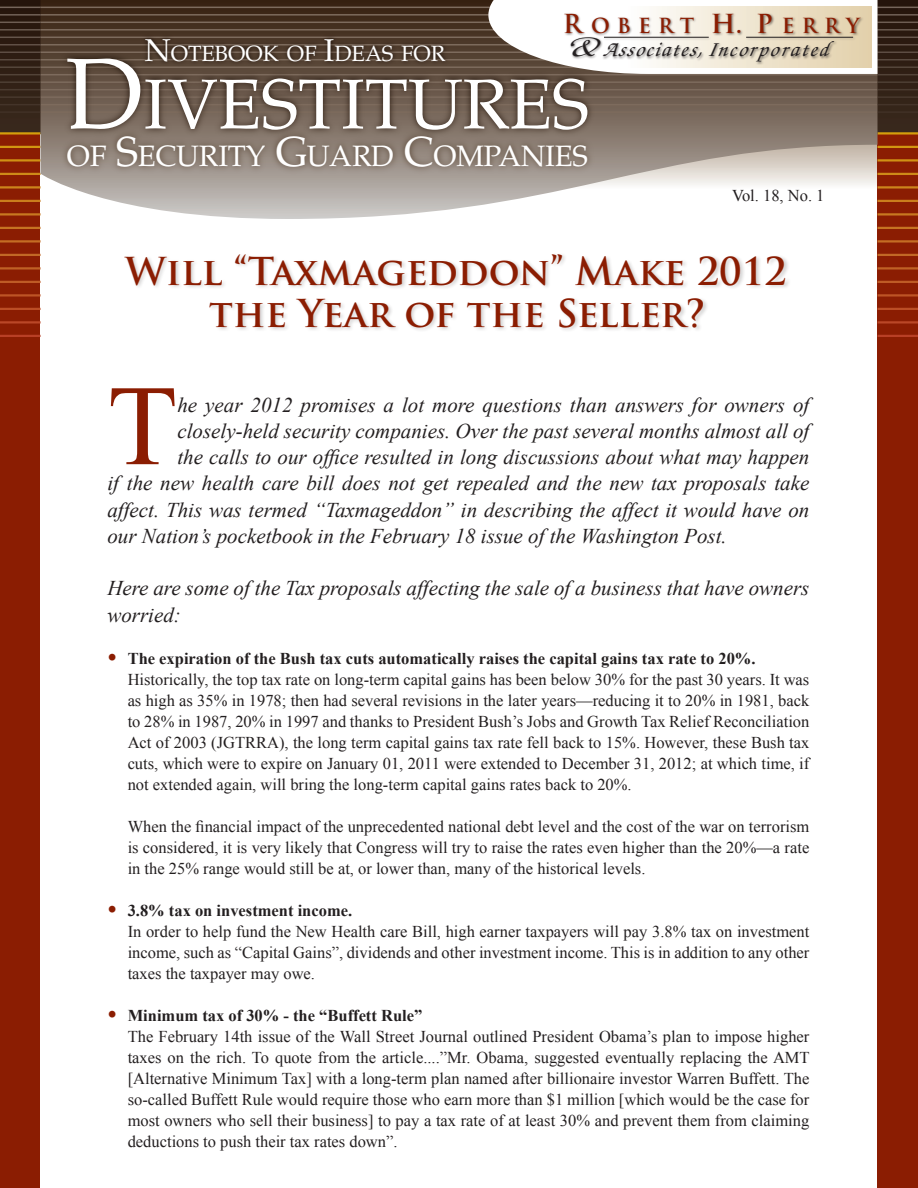
<style>
.page{position:relative;width:918px;height:1188px;background:#fff}
.page>*{position:absolute;margin:0;border:0;box-sizing:border-box;transform-origin:0 0}
.t1{font:114.6px "Times New Roman";color:#8b1d02}
.t2{font:100.5px "Palatino";color:#fff}
.t3{font:70.35px "Palatino";color:#fff}
.t4{font:700 37.5px/42px "Trajan Pro";color:#8b1d02;text-align:center}
.t5{font:29.4px "Palatino";letter-spacing:-.01em;color:#fff}
.t6{font:italic 500 22.2px "Zapf Chancery";letter-spacing:.07em;color:#231f20}
.t7{font:22.05px "Palatino";color:#fff}
.t8{font:italic 21px/26.2px "Times New Roman";color:#231f20}
.t9{font:700 20.25px "Trajan";letter-spacing:.35em;color:#8b1d02}
.t10{font:16.5px/21px "Times New Roman";color:#231f20}
.s1{font-size:25.5px}
.s2{font-family:"Windsor";font-weight:400;font-size:27.6px}
.s3{font-size:31.5px}
.s4{font-size:42px}
.s5{font-size:27px;color:#8b1d02}
.s6{font-weight:700}
</style>
<div class="page">
<div style="left:0;top:133px;width:40px;height:1055px;background:#8b1d02"></div>
<svg style="left:0;top:0;width:40px;height:132px"></svg>
<svg style="left:0;top:132px;width:40px;height:205px"></svg>
<div style="left:878px;top:133px;width:40px;height:1055px;background:#8b1d02"></div>
<div style="left:878px;top:0;width:40px;height:133px;background:#38271c"></div>
<svg style="left:878px;top:132px;width:40px;height:205px"></svg>
<svg style="left:40px;top:0;width:838px;height:219px"></svg>
<hr style="left:41px;top:111px;width:837px;height:2px;background:#7d6b5d">
<hr style="left:41px;top:104px;width:837px;height:1px;background:#7d6b5d">
<hr style="left:41px;top:96px;width:837px;height:2px;background:#7d6b5d">
<hr style="left:41px;top:89px;width:837px;height:1px;background:#7d6b5d">
<hr style="left:41px;top:81px;width:837px;height:2px;background:#7d6b5d">
<hr style="left:41px;top:74px;width:837px;height:1px;background:#7d6b5d">
<hr style="left:41px;top:66px;width:837px;height:2px;background:#7d6b5d">
<hr style="left:41px;top:59px;width:837px;height:1px;background:#7d6b5d">
<hr style="left:41px;top:52px;width:837px;height:1px;background:#7d6b5d">
<hr style="left:41px;top:44px;width:837px;height:2px;background:#7d6b5d">
<hr style="left:41px;top:37px;width:837px;height:1px;background:#7d6b5d">
<hr style="left:41px;top:29px;width:837px;height:2px;background:#7d6b5d">
<hr style="left:41px;top:22px;width:837px;height:1px;background:#7d6b5d">
<hr style="left:41px;top:14px;width:837px;height:2px;background:#7d6b5d">
<hr style="left:41px;top:7px;width:837px;height:1px;background:#7d6b5d">
<svg style="left:0;top:7px;width:41px;height:106px;background:#37261c"></svg>
<svg style="left:488px;top:0;width:430px;height:113px"></svg>
<div style="left:626px;top:6px;width:245px;height:61px;background:linear-gradient(to right,#fefefc,#e2d0a9)"></div>
<img style="left:138px;top:28px;width:314px;height:6px">
<img style="left:57px;top:167px;width:541px;height:21px">
<img style="left:55px;top:34px;width:544px;height:133px">
<img style="left:561px;top:9px;width:310px;height:65px">
<hr style="left:604px;top:37px;width:105px;height:1px;background:#231f20">
<hr style="left:746px;top:37px;width:107px;height:1px;background:#231f20">
<div style="left:123px;top:253px;width:668px;height:80px;background:#231f20;opacity:.2"></div>
<p class="t9" style="left:563px;top:13px;width:298px"><span class="s1">R</span>OBERT <span class="s1">H. P</span>ERRY</p>
<h3 class="t6" style="left:567px;top:38px;width:262px"><span class="s2">&amp;</span>Associates,Incorporated</h3>
<h3 class="t7" style="left:145px;top:41px;width:302px"><span class="s3">N</span>OTEBOOK OF <span class="s3">I</span>DEAS FOR</h3>
<h2 class="t2" style="left:65px;top:35px;width:79px">D</h2>
<h3 class="t5" style="left:67px;top:139px;width:523px">OF <span class="s4">S</span>ECURITY <span class="s4">G</span>UARD <span class="s4">C</span>OMPANIES</h3>
<h3 class="t3" style="left:144px;top:63px;width:447px">IVESTITURES</h3>
<p class="t10" style="left:732px;top:185px;width:94px">Vol. 18, No. 1</p>
<h3 class="t4" style="left:125px;top:251px;width:663px">Will “Taxmageddon” Make 2012 the Year of the Seller?</h3>
<h1 class="t1" style="left:107px;top:349px;width:72px">T</h1>
<p class="t8" style="left:177px;top:391px;width:634px">he year 2012 promises a lot more questions than answers for owners of</p>
<p class="t8" style="left:177px;top:417px;width:633px">closely-held security companies. Over the past several months almost all of</p>
<p class="t8" style="left:177px;top:444px;width:633px">the calls to our office resulted in long discussions about what may happen</p>
<p class="t8" style="left:107px;top:470px;width:703px">if the new health care bill does not get repealed and the new tax proposals take</p>
<p class="t8" style="left:107px;top:496px;width:703px">affect. This was termed “Taxmageddon” in describing the affect it would have on</p>
<p class="t8" style="left:107px;top:522px;width:621px">our Nation’s pocketbook in the February 18 issue of the Washington Post.</p>
<p class="t8" style="left:107px;top:575px;width:703px">Here are some of the Tax proposals affecting the sale of a business that have owners worried:</p>
<p class="t10" style="left:128px;top:647px;width:683px;text-indent:-20px"><span class="s5">•</span> <span class="s6">The expiration of the Bush tax cuts automatically raises the capital gains tax rate to 20%.<br></span>Historically, the top tax rate on long-term capital gains has been below 30% for the past 30 years. It was as high as 35% in 1978; then had several revisions in the later years—reducing it to 20% in 1981, back to 28% in 1987, 20% in 1997 and thanks to President Bush’s Jobs and Growth Tax Relief Reconciliation Act of 2003 (JGTRRA), the long term capital gains tax rate fell back to 15%. However, these Bush tax cuts, which were to expire on January 01, 2011 were extended to December 31, 2012; at which time, if not extended again, will bring the long-term capital gains rates back to 20%.</p>
<p class="t10" style="left:128px;top:815px;width:683px;text-align:justify">When the financial impact of the unprecedented national debt level and the cost of the war on terrorism is considered, it is very likely that Congress will try to raise the rates even higher than the 20%—a rate in the 25% range would still be at, or lower than, many of the historical levels.</p>
<p class="t10" style="left:128px;top:899px;width:683px;text-indent:-20px"><span class="s5">•</span> <span class="s6">3.8% tax on investment income.<br></span>In order to help fund the New Health care Bill, high earner taxpayers will pay 3.8% tax on investment income, such as “Capital Gains”, dividends and other investment income. This is in addition to any other taxes the taxpayer may owe.</p>
<p class="t10" style="left:128px;top:1004px;width:684px;text-indent:-20px"><span class="s5">•</span> <span class="s6">Minimum tax of 30% - the “Buffett Rule”<br></span>The February 14th issue of the Wall Street Journal outlined President Obama’s plan to impose higher taxes on the rich. To quote from the article....”Mr. Obama, suggested eventually replacing the AMT [Alternative Minimum Tax] with a long-term plan named after billionaire investor Warren Buffett. The so-called Buffett Rule would require those who earn more than $1 million [which would be the case for most owners who sell their business] to pay a tax rate of at least 30% and prevent them from claiming deductions to push their tax rates down”.</p>
</div>
